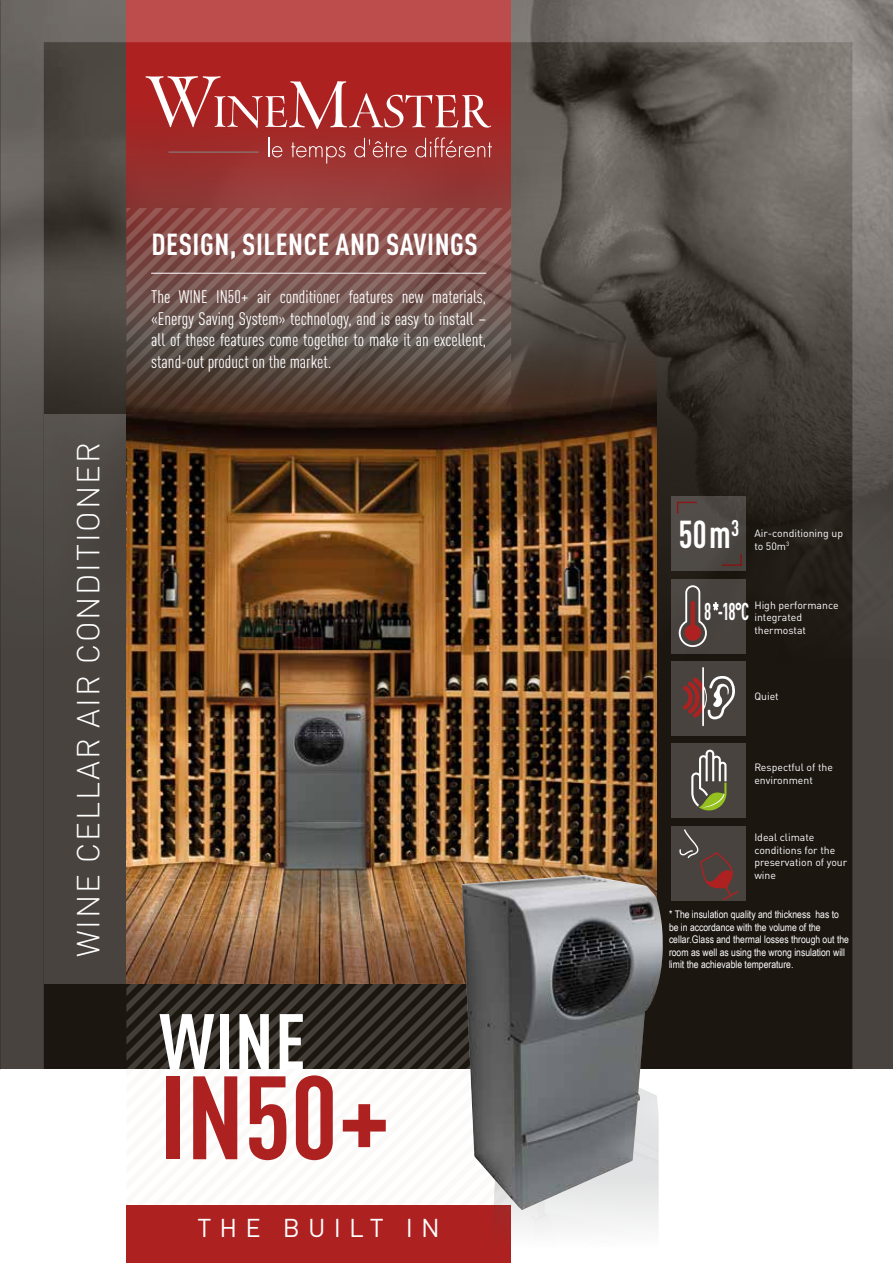
<style>
.page{position:relative;width:893px;height:1263px;background:#fff}
.page>*{position:absolute;margin:0;border:0;box-sizing:border-box;transform-origin:0 0}
.t1{font:700 condensed 116.4px "DIN Pro";color:#ad2221}
.t2{font:700 condensed 77.4px "DIN Pro";color:#fff}
.t3{font:700 condensed 38.4px "DIN Pro";color:#fff;scale:.9 1}
.t4{font:300 31.5px "DIN Pro";letter-spacing:.06em;color:#fff}
.t5{font:700 condensed 30px "DIN Pro";letter-spacing:.02em;color:#fff}
.t6{font:25.5px "DIN Pro";letter-spacing:.32em;color:#fff}
.t7{font:700 condensed 24px "DIN Pro";color:#fff;scale:.75 1}
.t8{font:700 condensed 22.35px "DIN Pro";color:#fff;scale:.9 1}
.t9{font:condensed 18px/21.6px "DIN Pro";color:#fff;text-align:justify}
.t10{font:10.5px/12.6px "Arial Narrow";color:#fff}
.t11{font:10.5px/12.6px "DIN Pro";color:#fff}
.s1{font-family:"Arial Narrow";font-weight:400;font-stretch:normal}
</style>
<div class="page">
<img style="left:1px;top:0;width:892px;height:1069px">
<div style="left:126px;top:1205px;width:385px;height:58px;background:#ad2221"></div>
<div style="left:672px;top:497px;width:74px;height:74px;background:#4f4a46"></div>
<svg style="left:677px;top:501px;width:20px;height:13px"></svg>
<svg style="left:722px;top:554px;width:20px;height:12px"></svg>
<div style="left:672px;top:661px;width:74px;height:75px;background:#48433f"></div>
<svg style="left:683px;top:676px;width:52px;height:43px"></svg>
<hr style="left:702px;top:667px;width:2px;height:59px;background:#fff">
<div style="left:672px;top:744px;width:74px;height:74px;background:#48433f"></div>
<svg style="left:691px;top:750px;width:35px;height:60px"></svg>
<div style="left:672px;top:826px;width:74px;height:74px;background:#48433f"></div>
<svg style="left:679px;top:829px;width:60px;height:71px"></svg>
<img style="left:462px;top:875px;width:201px;height:335px">
<hr style="left:151px;top:273px;width:335px;height:1px;background:#fff">
<div style="left:672px;top:579px;width:74px;height:74px;background:#48433f"></div>
<svg style="left:679px;top:585px;width:28px;height:62px"></svg>
<hr style="left:168px;top:152px;width:91px;height:1px;background:#878787">
<svg style="left:268px;top:138px;width:14px;height:19px"></svg>
<svg style="left:291px;top:142px;width:54px;height:22px"></svg>
<svg style="left:354px;top:138px;width:53px;height:19px"></svg>
<svg style="left:415px;top:137px;width:77px;height:20px;background:#af4f4e"></svg>
<svg style="left:145px;top:76px;width:347px;height:53px;background:#ba4b4a"></svg>
<svg style="left:0;top:0;width:1px;height:1070px"></svg>
<h3 class="t4" style="left:64px;top:957px;width:516px;rotate:-90deg">WINE CELLAR AIR CONDITIONER</h3>
<h3 class="t5" style="left:151px;top:222px;width:328px">DESIGN, SILENCE AND SAVINGS</h3>
<h3 class="t9" style="left:151px;top:284px;width:337px">The WINE IN50+ air conditioner features new materials, «Energy Saving System» technology, and is easy to install – all of these features come together to make it an excellent, stand-out product on the market.</h3>
<h2 class="t2" style="left:159px;top:983px;width:148px">WINE</h2>
<h1 class="t1" style="left:159px;top:1030px;width:233px">IN50+</h1>
<h3 class="t6" style="left:197px;top:1208px;width:244px">THE BUILT IN</h3>
<h3 class="t8" style="left:731px;top:511px;width:10px">3</h3>
<h3 class="t3" style="left:679px;top:506px;width:59px">50 m</h3>
<p class="t11" style="left:754px;top:526px;width:90px">Air-conditioning up</p>
<p class="t11" style="left:754px;top:538px;width:36px">to 50m<sup>3</sup></p>
<p class="t11" style="left:754px;top:598px;width:86px">High performance integrated thermostat</p>
<h3 class="t7" style="left:704px;top:593px;width:62px">8 <span class="s1">*</span>-18°C</h3>
<p class="t11" style="left:754px;top:689px;width:26px">Quiet</p>
<p class="t11" style="left:754px;top:760px;width:80px">Respectful of the environment</p>
<p class="t11" style="left:754px;top:830px;width:94px">Ideal climate conditions for the preservation of your wine</p>
<p class="t10" style="left:669px;top:908px;width:181px">* The insulation quality and thickness has to be in accordance with the volume of the cellar.Glass and thermal losses through out the room as well as using the wrong insulation will limit the achievable temperature.</p>
</div>
